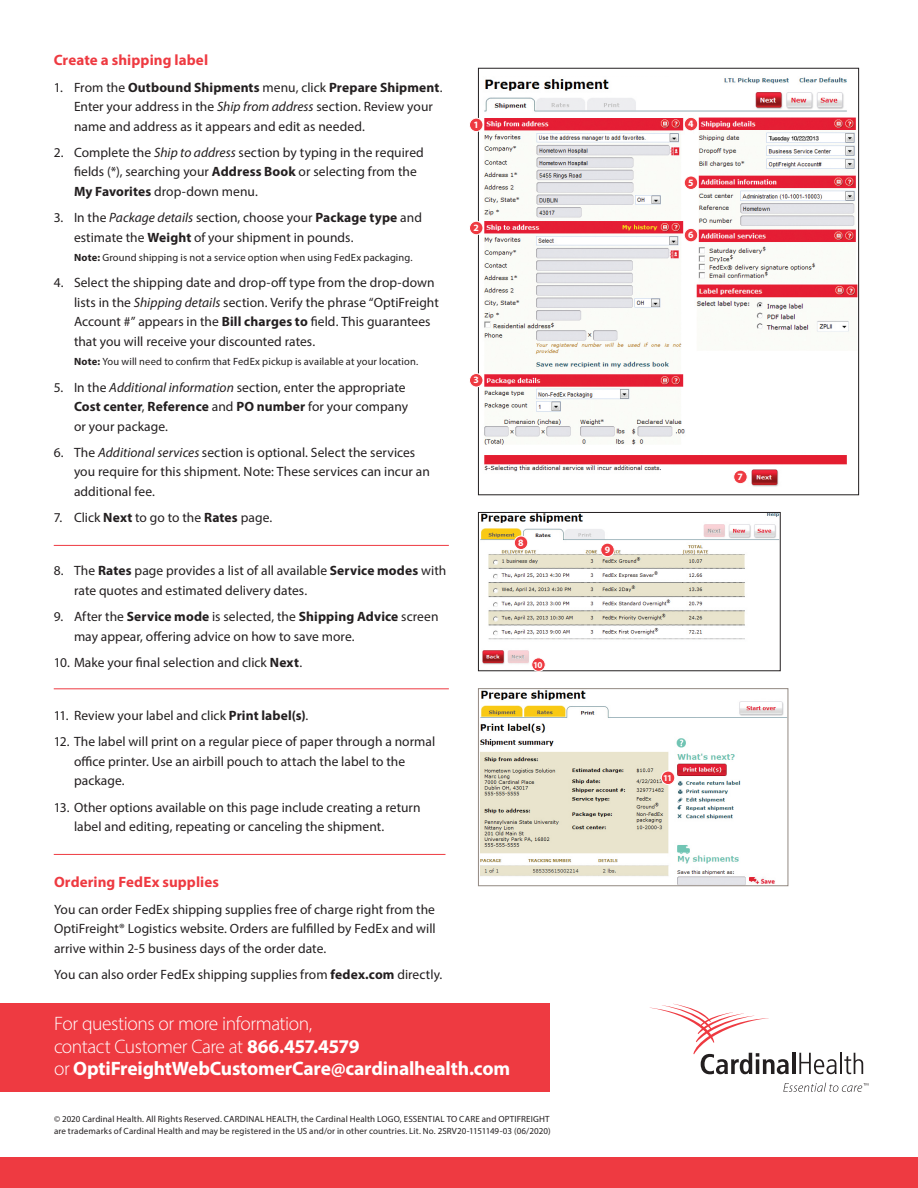
<style>
.page{position:relative;width:918px;height:1188px;background:#fff}
.page>*{position:absolute;margin:0;border:0;box-sizing:border-box;transform-origin:0 0}
.Intro{font:700 19.5px/22.5px "Myriad Pro";letter-spacing:-.01em;color:#fff}
.Subhead_red{font:700 15px "Myriad Pro";letter-spacing:.005em;color:#ee3a41}
.Numerated_list{font:13.5px/19.5px "Myriad Pro";letter-spacing:.005em;color:#231f20}
.t1{font:10.5px "Myriad Pro";letter-spacing:.015em;color:#231f20}
.Body_Copy{font:700 9.75px "Myriad Pro";color:#fff}
.Body_Copy-2{font:9px/12px "Myriad Pro";letter-spacing:.015em;color:#231f20}
.Body_Copy-3{font:700 9px "Myriad Pro";color:#fff}
.s1{font-weight:700}
.s2{font-style:italic}
.s3{font-weight:300}
</style>
<div class="page">
<img style="left:478px;top:77px;width:373px;height:419px">
<div style="left:685px;top:112px;width:179px;height:297px;background:#fff"></div>
<img style="left:695px;top:118px;width:162px;height:214px">
<div style="left:0;top:1158px;width:918px;height:30px;background:#ee3a41"></div>
<svg style="left:783px;top:1083px;width:86px;height:9px"></svg>
<hr style="left:792px;top:1053px;width:4px;height:21px;background:#231f20">
<hr style="left:840px;top:1053px;width:2px;height:21px;background:#231f20">
<svg style="left:650px;top:1004px;width:139px;height:70px"></svg>
<svg style="left:844px;top:1053px;width:19px;height:21px"></svg>
<svg style="left:799px;top:1053px;width:38px;height:21px"></svg>
<div style="left:0;top:1004px;width:550px;height:88px;background:#ee3a41"></div>
<hr style="left:54px;top:545px;width:395px;height:1px;background:#ee3a41">
<hr style="left:54px;top:688px;width:395px;height:1px;background:#ee3a41">
<hr style="left:54px;top:854px;width:392px;height:1px;background:#ee3a41">
<div style="left:684px;top:117px;width:14px;height:14px;background:#ee3a41;border-radius:50%"></div>
<div style="left:684px;top:117px;width:14px;height:14px;border:1px solid #fff;border-radius:50%"></div>
<div style="left:684px;top:176px;width:14px;height:13px;background:#ee3a41;border-radius:50%"></div>
<div style="left:684px;top:176px;width:14px;height:14px;border:1px solid #fff;border-radius:50%"></div>
<div style="left:684px;top:228px;width:14px;height:14px;background:#ee3a41;border-radius:50%"></div>
<div style="left:684px;top:228px;width:14px;height:14px;border:1px solid #fff;border-radius:50%"></div>
<div style="left:734px;top:470px;width:13px;height:14px;background:#ee3a41;border-radius:50%"></div>
<div style="left:733px;top:470px;width:15px;height:14px;border:1px solid #fff;border-radius:50%"></div>
<div style="left:470px;top:118px;width:13px;height:14px;background:#ee3a41;border-radius:50%"></div>
<div style="left:469px;top:118px;width:14px;height:14px;border:1px solid #fff;border-radius:50%"></div>
<div style="left:470px;top:221px;width:13px;height:14px;background:#ee3a41;border-radius:50%"></div>
<div style="left:469px;top:221px;width:14px;height:14px;border:1px solid #fff;border-radius:50%"></div>
<div style="left:470px;top:374px;width:13px;height:13px;background:#ee3a41;border-radius:50%"></div>
<div style="left:469px;top:373px;width:14px;height:14px;border:1px solid #fff;border-radius:50%"></div>
<img style="left:480px;top:514px;width:298px;height:151px">
<div style="left:478px;top:512px;width:302px;height:159px;border:1px solid #231f20"></div>
<div style="left:514px;top:536px;width:14px;height:14px;background:#ee3a41;border-radius:50%"></div>
<div style="left:514px;top:536px;width:14px;height:14px;border:1px solid #fff;border-radius:50%"></div>
<div style="left:601px;top:543px;width:13px;height:14px;background:#ee3a41;border-radius:50%"></div>
<div style="left:600px;top:543px;width:15px;height:14px;border:1px solid #fff;border-radius:50%"></div>
<div style="left:532px;top:658px;width:13px;height:13px;background:#ee3a41;border-radius:50%"></div>
<div style="left:531px;top:657px;width:15px;height:15px;border:1px solid #fff;border-radius:50%"></div>
<img style="left:480px;top:690px;width:306px;height:194px">
<div style="left:478px;top:688px;width:310px;height:198px;border:1px solid #938982"></div>
<div style="left:661px;top:771px;width:14px;height:14px;background:#ee3a41;border-radius:50%"></div>
<div style="left:661px;top:771px;width:14px;height:14px;border:1px solid #fff;border-radius:50%"></div>
<p class="Subhead_red" style="left:54px;top:50px;width:156px">Create a shipping label</p>
<p class="Numerated_list" style="left:74px;top:77px;width:370px;text-indent:-20px">1. From the <span class="s1">Outbound Shipments</span> menu, click <span class="s1">Prepare Shipment</span>.<br>Enter your address in the <span class="s2">Ship from address</span> section. Review your name and address as it appears and edit as needed.</p>
<p class="Numerated_list" style="left:74px;top:142px;width:351px;text-indent:-20px">2. Complete the <span class="s2">Ship to address</span> section by typing in the required fields (*), searching your <span class="s1">Address Book</span> or selecting from the<br><span class="s1">My Favorites</span> drop-down menu.</p>
<p class="Numerated_list" style="left:74px;top:208px;width:349px;text-indent:-20px">3. In the <span class="s2">Package details</span> section, choose your <span class="s1">Package type</span> and estimate the <span class="s1">Weight</span> of your shipment in pounds.</p>
<p class="t1" style="left:74px;top:251px;width:340px"><span class="s1">Note:</span> Ground shipping is not a service option when using FedEx packaging.</p>
<p class="Numerated_list" style="left:74px;top:273px;width:366px;text-indent:-20px">4. Select the shipping date and drop-off type from the drop-down lists in the <span class="s2">Shipping details</span> section. Verify the phrase “OptiFreight Account #” appears in the <span class="s1">Bill charges to</span> field. This guarantees that you will receive your discounted rates.</p>
<p class="t1" style="left:74px;top:355px;width:346px"><span class="s1">Note:</span> You will need to confirm that FedEx pickup is available at your location.</p>
<p class="Numerated_list" style="left:74px;top:377px;width:336px;text-indent:-20px">5. In the <span class="s2">Additional information</span> section, enter the appropriate<br><span class="s1">Cost center</span>, <span class="s1">Reference</span> and <span class="s1">PO number</span> for your company or your package.</p>
<p class="Numerated_list" style="left:74px;top:442px;width:357px;text-indent:-20px">6. The <span class="s2">Additional services</span> section is optional. Select the services you require for this shipment. Note: These services can incur an additional fee.</p>
<p class="Numerated_list" style="left:54px;top:508px;width:220px">7. Click <span class="s1">Next</span> to go to the <span class="s1">Rates</span> page.</p>
<p class="Numerated_list" style="left:74px;top:561px;width:374px;text-indent:-20px">8. The <span class="s1">Rates</span> page provides a list of all available <span class="s1">Service modes</span> with rate quotes and estimated delivery dates.</p>
<p class="Numerated_list" style="left:74px;top:607px;width:366px;text-indent:-20px">9. After the <span class="s1">Service mode</span> is selected, the <span class="s1">Shipping Advice</span> screen may appear, offering advice on how to save more.</p>
<p class="Numerated_list" style="left:54px;top:652px;width:250px">10. Make your final selection and click <span class="s1">Next</span>.</p>
<p class="Numerated_list" style="left:54px;top:706px;width:256px">11. Review your label and click <span class="s1">Print label(s)</span>.</p>
<p class="Numerated_list" style="left:74px;top:732px;width:363px;text-indent:-20px">12. The label will print on a regular piece of paper through a normal office printer. Use an airbill pouch to attach the label to the package.</p>
<p class="Numerated_list" style="left:74px;top:797px;width:348px;text-indent:-20px">13. Other options available on this page include creating a return label and editing, repeating or canceling the shipment.</p>
<p class="Body_Copy" style="left:473px;top:118px;width:7px">1</p>
<p class="Body_Copy" style="left:473px;top:222px;width:7px">2</p>
<p class="Body_Copy" style="left:473px;top:374px;width:7px">3</p>
<p class="Body_Copy" style="left:518px;top:536px;width:7px">8</p>
<p class="Body_Copy-3" style="left:533px;top:659px;width:11px">10</p>
<p class="Subhead_red" style="left:54px;top:873px;width:167px">Ordering FedEx supplies</p>
<p class="Numerated_list" style="left:54px;top:899px;width:383px;text-align:justify">You can order FedEx shipping supplies free of charge right from the OptiFreight® Logistics website. Orders are fulfilled by FedEx and will arrive within 2-5 business days of the order date.</p>
<p class="Numerated_list" style="left:54px;top:964px;width:390px">You can also order FedEx shipping supplies from <span class="s1">fedex.com</span> directly.</p>
<p class="Intro" style="left:54px;top:1012px;width:458px"><span class="s3">For questions or more information,<br>contact Customer Care at</span> 866.457.4579<br><span class="s3">or</span> OptiFreightWebCustomerCare@cardinalhealth.com</p>
<p class="Body_Copy-2" style="left:54px;top:1113px;width:498px">© 2020 Cardinal Health. All Rights Reserved. CARDINAL HEALTH, the Cardinal Health LOGO, ESSENTIAL TO CARE and OPTIFREIGHT are trademarks of Cardinal Health and may be registered in the US and/or in other countries. Lit. No. 2SRV20-1151149-03 (06/2020)</p>
<p class="Body_Copy" style="left:688px;top:118px;width:7px">4</p>
<p class="Body_Copy" style="left:688px;top:176px;width:7px">5</p>
<p class="Body_Copy" style="left:688px;top:229px;width:7px">6</p>
<p class="Body_Copy" style="left:605px;top:543px;width:7px">9</p>
<p class="Body_Copy" style="left:738px;top:470px;width:7px">7</p>
<p class="Body_Copy-3" style="left:663px;top:772px;width:10px">11</p>
</div>
